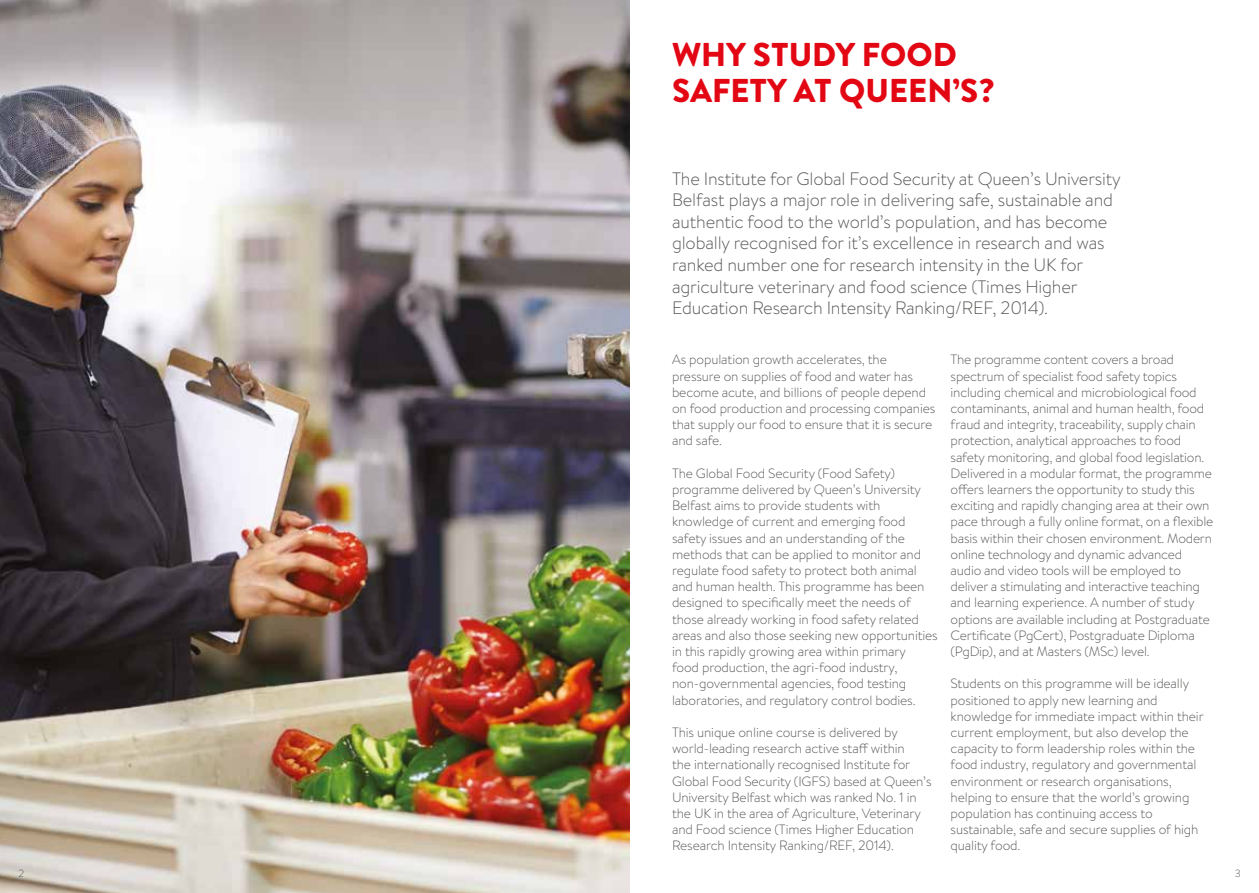
<style>
.page{position:relative;width:1259px;height:893px;background:#fff}
.page>*{position:absolute;margin:0;border:0;box-sizing:border-box;transform-origin:0 0}
.t1{font:900 33px/36px "Brandon Text";color:#e30613}
.t2{font:300 18px/21.6px "Brandon Text";letter-spacing:-.01em;color:#575756}
.t3{font:300 13.5px/16.2px "Brandon Text";letter-spacing:-.01em;color:#575756}
.t4{font:300 10.5px "Brandon Text";color:#575756}
</style>
<div class="page">
<img style="left:0;top:0;width:629px;height:893px">
<h1 class="t1" style="left:672px;top:36px;width:325px">WHY STUDY FOOD<br>SAFETY AT QUEEN’S?</h1>
<p class="t2" style="left:672px;top:167px;width:450px">The Institute for Global Food Security at Queen’s University Belfast plays a major role in delivering safe, sustainable and authentic food to the world’s population, and has become globally recognised for it’s excellence in research and was ranked number one for research intensity in the UK for agriculture veterinary and food science (Times Higher Education Research Intensity Ranking/REF, 2014).</p>
<p class="t3" style="left:672px;top:351px;width:265px">As population growth accelerates, the pressure on supplies of food and water has become acute, and billions of people depend on food production and processing companies that supply our food to ensure that it is secure and safe.</p>
<p class="t3" style="left:672px;top:465px;width:267px">The Global Food Security (Food Safety) programme delivered by Queen’s University Belfast aims to provide students with knowledge of current and emerging food safety issues and an understanding of the methods that can be applied to monitor and regulate food safety to protect both animal and human health. This programme has been designed to specifically meet the needs of those already working in food safety related areas and also those seeking new opportunities in this rapidly growing area within primary<br>food production, the agri-food industry, non-governmental agencies, food testing laboratories, and regulatory control bodies.</p>
<p class="t3" style="left:672px;top:724px;width:261px">This unique online course is delivered by world-leading research active staff within<br>the internationally recognised Institute for Global Food Security (IGFS) based at Queen’s University Belfast which was ranked No. 1 in the UK in the area of Agriculture, Veterinary and Food science (Times Higher Education Research Intensity Ranking/REF, 2014).</p>
<p class="t3" style="left:950px;top:351px;width:264px">The programme content covers a broad spectrum of specialist food safety topics including chemical and microbiological food contaminants, animal and human health, food fraud and integrity, traceability, supply chain protection, analytical approaches to food safety monitoring, and global food legislation.<br>Delivered in a modular format, the programme offers learners the opportunity to study this exciting and rapidly changing area at their own pace through a fully online format, on a flexible basis within their chosen environment. Modern online technology and dynamic advanced audio and video tools will be employed to deliver a stimulating and interactive teaching and learning experience. A number of study options are available including at Postgraduate Certificate (PgCert), Postgraduate Diploma (PgDip), and at Masters (MSc) level.</p>
<p class="t3" style="left:950px;top:675px;width:255px">Students on this programme will be ideally positioned to apply new learning and knowledge for immediate impact within their current employment, but also develop the capacity to form leadership roles within the food industry, regulatory and governmental environment or research organisations, helping to ensure that the world’s growing population has continuing access to sustainable, safe and secure supplies of high quality food.</p>
<p class="t4" style="left:18px;top:866px;width:7px">2</p>
<p class="t4" style="left:1234px;top:866px;width:7px">3</p>
</div>
